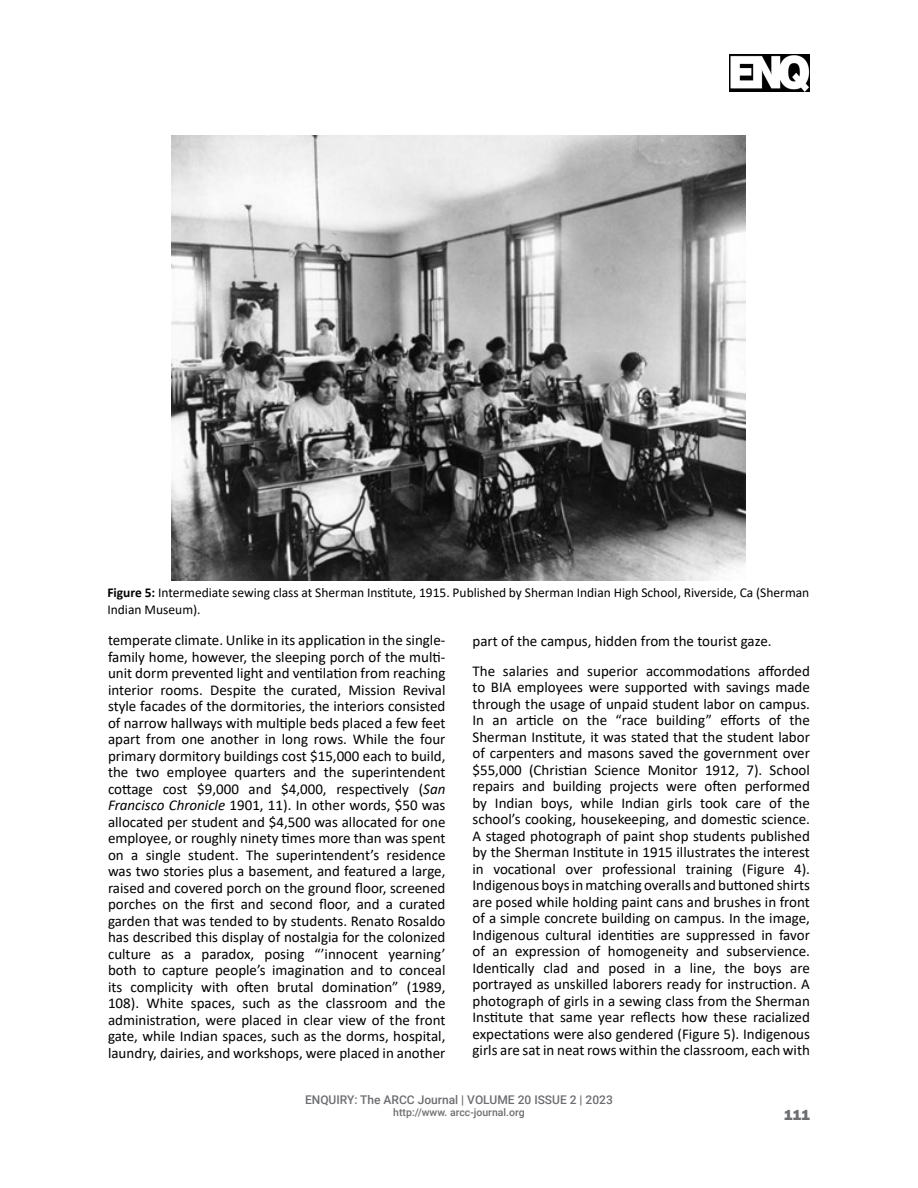
<style>
.page{position:relative;width:918px;height:1188px;background:#fff}
.page>*{position:absolute;margin:0;border:0;box-sizing:border-box;transform-origin:0 0}
.ARCC_main_body_text{font:15px/16.5px "Calibri";color:#000;text-align:justify}
.t1{font:800 15px "Franklin Gothic";color:#6d6e71}
.ARCC_Caption{font:13.5px/16.2px "Calibri";color:#000}
.t2{font:500 12px "Roboto";color:#6d6e71}
.t3{font:500 10.5px "Roboto";color:#6d6e71}
.s1{font-weight:700}
.s2{font-style:italic}
</style>
<div class="page">
<img style="left:730px;top:54px;width:80px;height:38px">
<img style="left:172px;top:135px;width:574px;height:445px">
<p class="ARCC_Caption" style="left:107px;top:584px;width:703px"><span class="s1">Figure 5:</span> Intermediate sewing class at Sherman Institute, 1915. Published by Sherman Indian High School, Riverside, Ca (Sherman<br>Indian Museum).</p>
<p class="ARCC_main_body_text" style="left:108px;top:631px;width:339px">temperate climate. Unlike in its application in the single&shy;family home, however, the sleeping porch of the multi&shy;unit dorm prevented light and ventilation from reaching interior rooms. Despite the curated, Mission Revival style facades of the dormitories, the interiors consisted of narrow hallways with multiple beds placed a few feet apart from one another in long rows. While the four primary dormitory buildings cost $15,000 each to build, the two employee quarters and the superintendent cottage cost $9,000 and $4,000, respectively (<span class="s2">San Francisco Chronicle</span> 1901, 11). In other words, $50 was allocated per student and $4,500 was allocated for one employee, or roughly ninety times more than was spent on a single student. The superintendent’s residence was two stories plus a basement, and featured a large, raised and covered porch on the ground floor, screened porches on the first and second floor, and a curated garden that was tended to by students. Renato Rosaldo has described this display of nostalgia for the colonized culture as a paradox, posing “’innocent yearning’ both to capture people’s imagination and to conceal its complicity with often brutal domination” (1989, 108). White spaces, such as the classroom and the administration, were placed in clear view of the front gate, while Indian spaces, such as the dorms, hospital, laundry, dairies, and workshops, were placed in another</p>
<p class="ARCC_main_body_text" style="left:472px;top:632px;width:301px">part of the campus, hidden from the tourist gaze.</p>
<p class="ARCC_main_body_text" style="left:472px;top:662px;width:339px">The salaries and superior accommodations afforded to BIA employees were supported with savings made through the usage of unpaid student labor on campus.<br>In an article on the “race building” efforts of the Sherman Institute, it was stated that the student labor of carpenters and masons saved the government over $55,000 (Christian Science Monitor 1912, 7). School repairs and building projects were often performed by Indian boys, while Indian girls took care of the school’s cooking, housekeeping, and domestic science.<br>A staged photograph of paint shop students published by the Sherman Institute in 1915 illustrates the interest in vocational over professional training (Figure 4).<br>Indigenous boys in matching overalls and buttoned shirts are posed while holding paint cans and brushes in front of a simple concrete building on campus. In the image, Indigenous cultural identities are suppressed in favor of an expression of homogeneity and subservience.<br>Identically clad and posed in a line, the boys are portrayed as unskilled laborers ready for instruction. A photograph of girls in a sewing class from the Sherman Institute that same year reflects how these racialized expectations were also gendered (Figure 5). Indigenous girls are sat in neat rows within the classroom, each with</p>
<p class="t2" style="left:305px;top:1091px;width:309px">ENQUIRY: The ARCC Journal | VOLUME 20 ISSUE 2 | 2023</p>
<p class="t3" style="left:393px;top:1105px;width:133px">http://www. arcc-journal.org</p>
<p class="t1" style="left:784px;top:1106px;width:28px">111</p>
</div>
